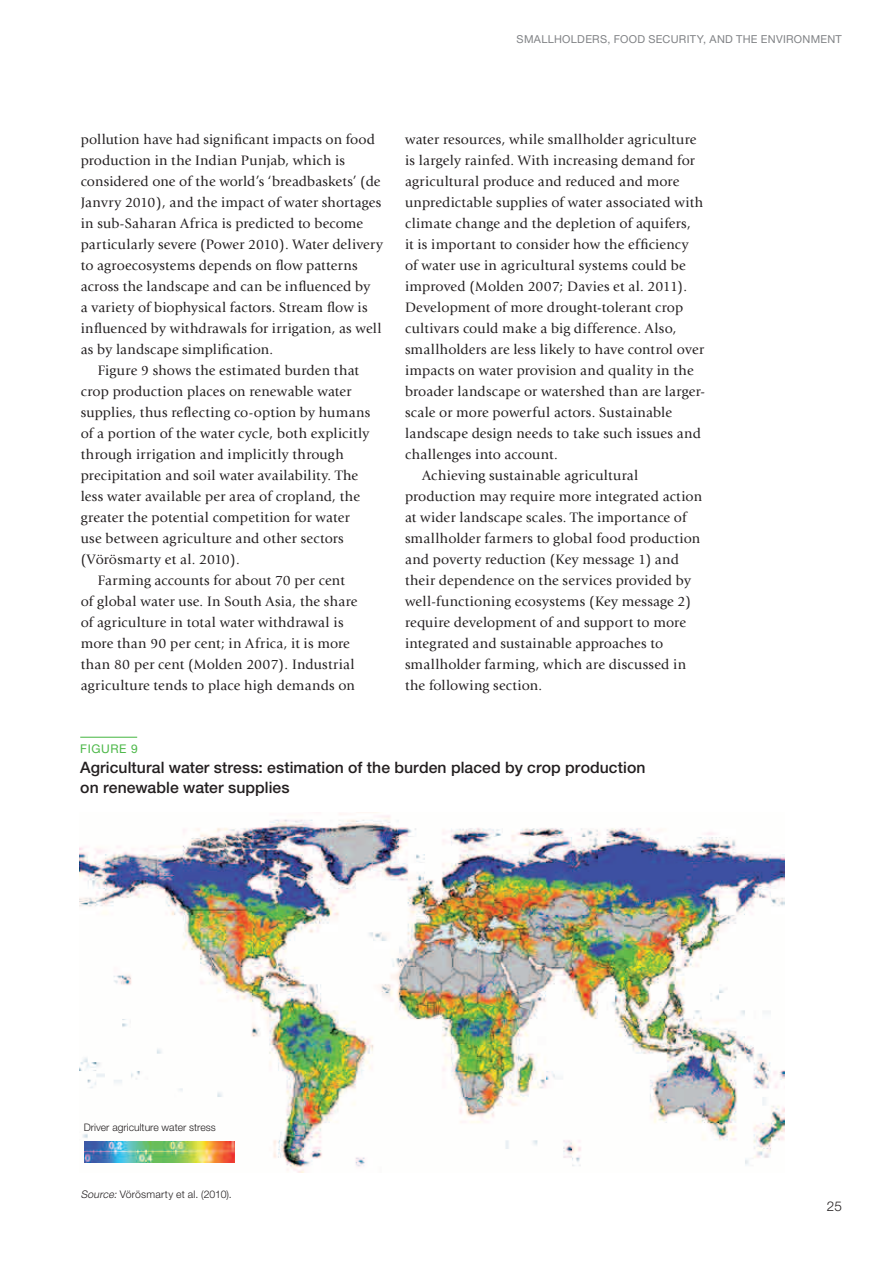
<style>
.page{position:relative;width:893px;height:1263px;background:#fff}
.page>*{position:absolute;margin:0;border:0;box-sizing:border-box;transform-origin:0 0}
.t1{font:500 15.75px/20.2px "Helvetica Neue";letter-spacing:.005em;color:#231f20}
.Text{font:14.25px/21px "Giovanni";letter-spacing:.015em;color:#231f20}
.t2{font:300 13.5px "Helvetica Neue";color:#231f20}
.t3{font:12px "Helvetica Neue";letter-spacing:.05em;color:#4cb848}
.t4{font:10.95px "Helvetica Neue";letter-spacing:.025em;color:#808285}
.t5{font:300 10.5px "Helvetica Neue";letter-spacing:.02em;color:#231f20}
.t6{font:300 10.35px "Helvetica Neue";color:#231f20}
.s1{font-style:italic}
</style>
<div class="page">
<hr style="left:80px;top:737px;width:57px;height:1px;background:#4cb848">
<img style="left:80px;top:813px;width:704px;height:359px">
<img style="left:85px;top:1142px;width:149px;height:21px">
<p class="t4" style="left:517px;top:32px;width:327px">SMALLHOLDERS, FOOD SECURITY, AND THE ENVIRONMENT</p>
<p class="Text" style="left:81px;top:129px;width:304px">pollution have had significant impacts on food production in the Indian Punjab, which is considered one of the world’s ‘breadbaskets’ (de Janvry 2010), and the impact of water shortages in sub-Saharan Africa is predicted to become particularly severe (Power 2010). Water delivery to agroecosystems depends on flow patterns across the landscape and can be influenced by<br>a variety of biophysical factors. Stream flow is influenced by withdrawals for irrigation, as well as by landscape simplification.</p>
<p class="Text" style="left:81px;top:360px;width:291px;text-indent:17px">Figure 9 shows the estimated burden that crop production places on renewable water supplies, thus reflecting co-option by humans of a portion of the water cycle, both explicitly through irrigation and implicitly through precipitation and soil water availability. The less water available per area of cropland, the greater the potential competition for water use between agriculture and other sectors (Vörösmarty et al. 2010).</p>
<p class="Text" style="left:81px;top:570px;width:278px;text-indent:17px">Farming accounts for about 70 per cent of global water use. In South Asia, the share of agriculture in total water withdrawal is more than 90 per cent; in Africa, it is more than 80 per cent (Molden 2007). Industrial agriculture tends to place high demands on</p>
<p class="Text" style="left:405px;top:129px;width:302px">water resources, while smallholder agriculture is largely rainfed. With increasing demand for agricultural produce and reduced and more unpredictable supplies of water associated with climate change and the depletion of aquifers,<br>it is important to consider how the efficiency<br>of water use in agricultural systems could be improved (Molden 2007; Davies et al. 2011).<br>Development of more drought-tolerant crop cultivars could make a big difference. Also, smallholders are less likely to have control over impacts on water provision and quality in the broader landscape or watershed than are larger&shy;scale or more powerful actors. Sustainable landscape design needs to take such issues and challenges into account.</p>
<p class="Text" style="left:405px;top:465px;width:299px;text-indent:17px">Achieving sustainable agricultural production may require more integrated action at wider landscape scales. The importance of smallholder farmers to global food production and poverty reduction (Key message 1) and their dependence on the services provided by well-functioning ecosystems (Key message 2) require development of and support to more integrated and sustainable approaches to smallholder farming, which are discussed in the following section.</p>
<p class="t3" style="left:80px;top:741px;width:59px">FIGURE 9</p>
<p class="t1" style="left:80px;top:757px;width:567px">Agricultural water stress: estimation of the burden placed by crop production on renewable water supplies</p>
<p class="t6" style="left:84px;top:1121px;width:133px">Driver agriculture water stress</p>
<p class="t5" style="left:81px;top:1188px;width:153px"><span class="s1">Source:</span> Vörösmarty et al. (2010).</p>
<p class="t2" style="left:827px;top:1197px;width:17px">25</p>
</div>
